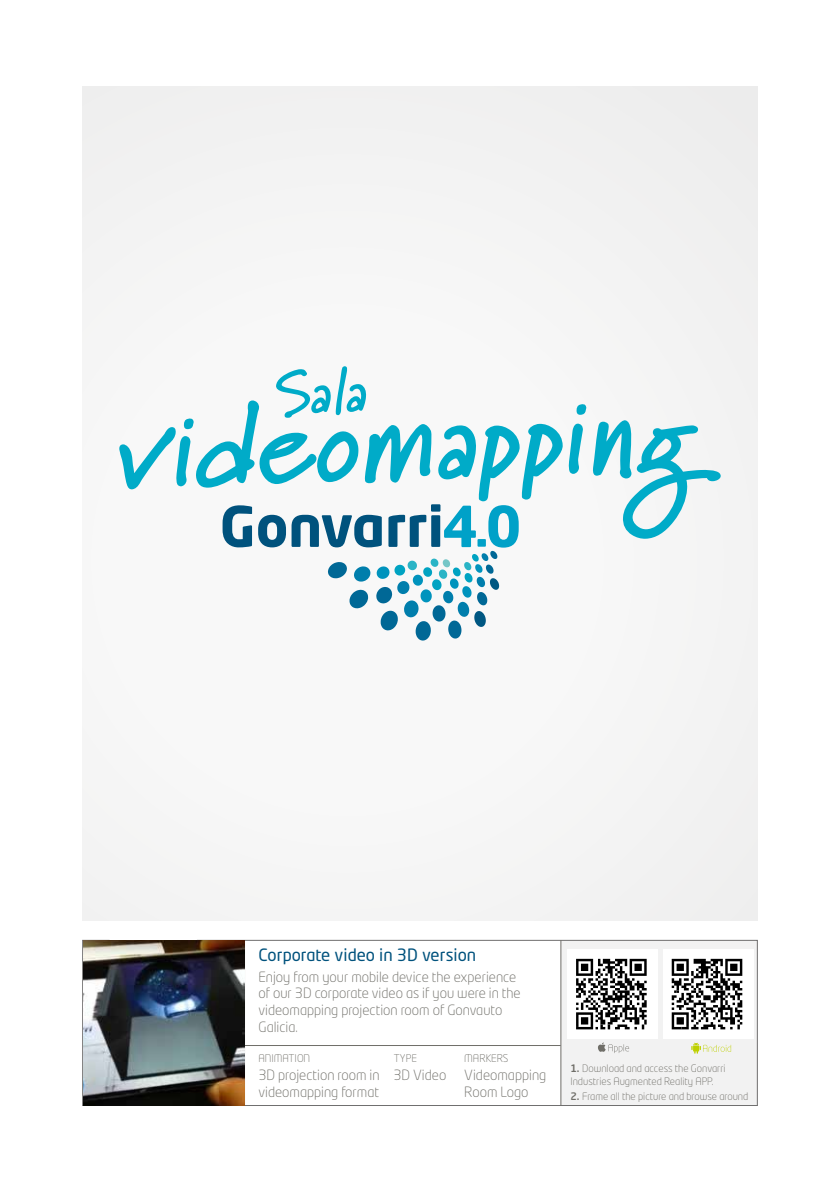
<style>
.page{position:relative;width:840px;height:1191px;background:#fff}
.page>*{position:absolute;margin:0;border:0;box-sizing:border-box;transform-origin:0 0}
.t1{font:16.8px "Neo Tech Std";color:#00527d}
.t2{font:300 14px/16.8px "Neo Tech Std";color:#6f6e68}
.t3{font:300 10.4px "Neo Tech Std";color:#6f6e68}
.t4{font:300 10.2px/12.6px "Neo Tech Std";color:#6f6e68}
.s1{font-weight:500}
</style>
<div class="page">
<svg style="left:82px;top:939px;width:675px;height:167px"></svg>
<hr style="left:244px;top:940px;width:1px;height:165px;background:#6f6e68">
<hr style="left:560px;top:940px;width:1px;height:165px;background:#6f6e68">
<hr style="left:244px;top:1045px;width:316px;height:1px;background:#6f6e68">
<div style="left:82px;top:87px;width:675px;height:833px;background:#f5f5f4"></div>
<img style="left:83px;top:940px;width:161px;height:165px">
<svg style="left:119px;top:366px;width:602px;height:274px"></svg>
<svg style="left:691px;top:1042px;width:39px;height:11px"></svg>
<svg style="left:597px;top:1042px;width:31px;height:11px"></svg>
<div style="left:567px;top:949px;width:90px;height:90px;background:#fff"></div>
<svg style="left:576px;top:958px;width:70px;height:71px"></svg>
<div style="left:662px;top:949px;width:90px;height:90px;background:#fff"></div>
<svg style="left:671px;top:958px;width:70px;height:71px"></svg>
<p class="t1" style="left:258px;top:945px;width:219px">Corporate video in 3D version</p>
<p class="t2" style="left:258px;top:968px;width:264px">Enjoy from your mobile device the experience of our 3D corporate video as if you were in the videomapping projection room of Gonvauto Galicia.</p>
<p class="t3" style="left:258px;top:1052px;width:53px">ANIMATION</p>
<p class="t3" style="left:393px;top:1052px;width:25px">TYPE</p>
<p class="t3" style="left:464px;top:1052px;width:46px">MARKERS</p>
<p class="t2" style="left:258px;top:1066px;width:122px">3D projection room in videomapping format</p>
<p class="t2" style="left:393px;top:1066px;width:54px">3D Video</p>
<p class="t2" style="left:464px;top:1066px;width:83px">Videomapping<br>Room Logo</p>
<p class="t4" style="left:570px;top:1062px;width:157px"><span class="s1">1.</span> Download and access the Gonvarri<br>Industries Augmented Reality APP.</p>
<p class="t4" style="left:570px;top:1090px;width:179px"><span class="s1">2.</span> Frame all the picture and browse around</p>
</div>
